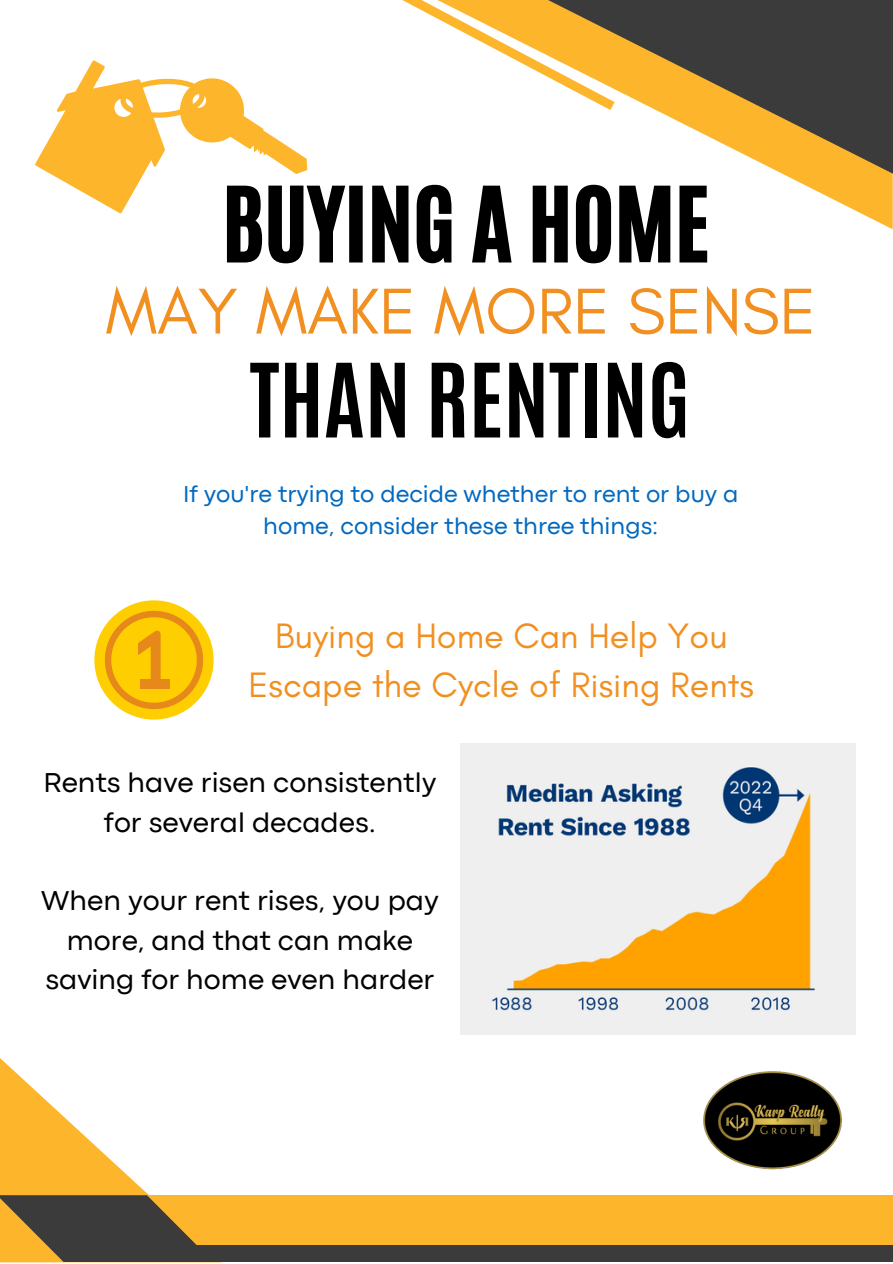
<style>
.page{position:relative;width:893px;height:1264px;background:#fff}
.page>*{position:absolute;margin:0;border:0;box-sizing:border-box;transform-origin:0 0}
.t1{font:86.85px "CA Generated";color:#000}
.t2{font:700 86.85px "Antonio";color:#000}
.t3{font:66px "Glacial Indifference";color:#f19020}
.t4{font:36px/49.5px "Glacial Indifference";color:#f19020;text-align:center}
.t5{font:28.5px/39.3px "Codec Pro";color:#000;text-align:center}
.t6{font:24px/32.5px "Codec Pro";color:#0269c0;text-align:center}
</style>
<div class="page">
<svg style="left:791px;top:178px;width:101px;height:51px"></svg>
<svg style="left:624px;top:0;width:268px;height:178px;background:#8a7753"></svg>
<svg style="left:402px;top:0;width:222px;height:110px"></svg>
<svg style="left:0;top:1058px;width:149px;height:137px"></svg>
<div style="left:89px;top:1195px;width:803px;height:67px;background:#fdb62c"></div>
<div style="left:89px;top:1244px;width:803px;height:17px;background:#3b3b3b"></div>
<svg style="left:0;top:1195px;width:214px;height:67px"></svg>
<img style="left:703px;top:1071px;width:139px;height:99px">
<svg style="left:35px;top:60px;width:272px;height:153px"></svg>
<svg style="left:94px;top:600px;width:119px;height:119px"></svg>
<div style="left:140px;top:679px;width:30px;height:10px;background:#e6881a"></div>
<img style="left:461px;top:743px;width:394px;height:291px">
<h1 class="t1" style="left:222px;top:162px;width:489px">BUYING A HOME</h1>
<h2 class="t3" style="left:105px;top:271px;width:712px">MAY MAKE MORE SENSE</h2>
<h1 class="t2" style="left:249px;top:338px;width:442px">THAN RENTING</h1>
<p class="t6" style="left:183px;top:479px;width:556px">If you're trying to decide whether to rent or buy a home, consider these three things:</p>
<p class="t4" style="left:248px;top:610px;width:507px">Buying a Home Can Help You<br>Escape the Cycle of Rising Rents</p>
<p class="t5" style="left:44px;top:765px;width:394px">Rents have risen consistently for several decades.</p>
<p class="t5" style="left:41px;top:883px;width:399px">When your rent rises, you pay more, and that can make saving for home even harder</p>
</div>
